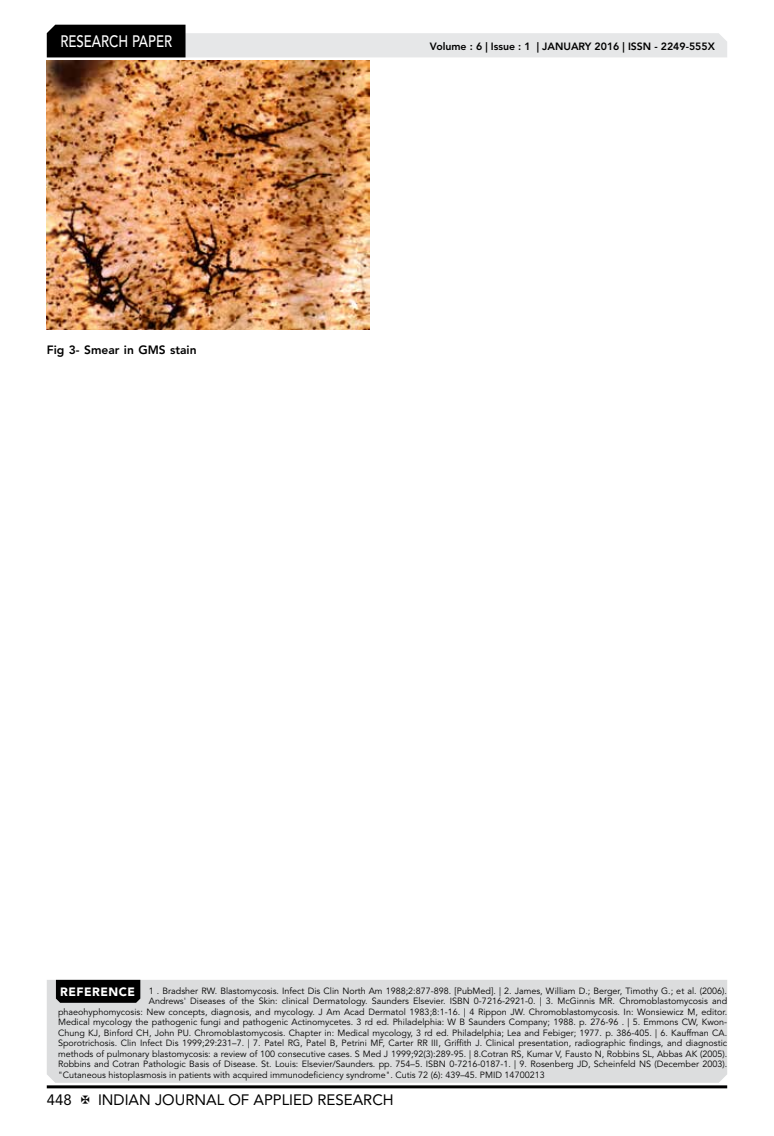
<style>
.page{position:relative;width:774px;height:1136px;background:#fff}
.page>*{position:absolute;margin:0;border:0;box-sizing:border-box;transform-origin:0 0}
.t1{font:500 16.5px "Avenir LT Std";color:#fff;scale:.8 1}
.t2{font:15px "Avenir LT Std";color:#000}
.t3{font:800 12px "Avenir LT Std";color:#000}
.t4{font:800 10.5px "Avenir LT Std";color:#000}
.t5{font:9px "Avenir LT Std";color:#000}
.s1{font-weight:900;font-size:12px;color:#fff}
</style>
<div class="page">
<hr style="left:47px;top:1085px;width:680px;height:3px;background:#000">
<svg style="left:47px;top:25px;width:680px;height:32px"></svg>
<img style="left:47px;top:60px;width:323px;height:269px">
<div style="left:47px;top:979px;width:680px;height:103px;background:#dcddde"></div>
<div style="left:56px;top:979px;width:84px;height:23px;background:#000"></div>
<h1 class="t1" style="left:60px;top:32px;width:139px">RESEARCH PAPER</h1>
<h3 class="t3" style="left:47px;top:342px;width:151px">Fig 3- Smear in GMS stain</h3>
<p class="t4" style="left:430px;top:41px;width:286px">Volume : 6 | Issue : 1 | JANUARY 2016 | ISSN - 2249-555X</p>
<p class="t5" style="left:60px;top:985px;width:668px"><span class="s1">REFERENCE</span> 1 . Bradsher RW. Blastomycosis. Infect Dis Clin North Am 1988;2:877-898. [PubMed]. | 2. James, William D.; Berger, Timothy G.; et al. (2006).</p>
<p class="t5" style="left:149px;top:995px;width:580px">Andrews' Diseases of the Skin: clinical Dermatology. Saunders Elsevier. ISBN 0-7216-2921-0. | 3. McGinnis MR. Chromoblastomycosis and</p>
<p class="t5" style="left:58px;top:1006px;width:670px">phaeohyphomycosis: New concepts, diagnosis, and mycology. J Am Acad Dermatol 1983;8:1-16. | 4 Rippon JW. Chromoblastomycosis. In: Wonsiewicz M, editor.</p>
<p class="t5" style="left:58px;top:1016px;width:670px">Medical mycology the pathogenic fungi and pathogenic Actinomycetes. 3 rd ed. Philadelphia: W B Saunders Company; 1988. p. 276-96 . | 5. Emmons CW, Kwon-</p>
<p class="t5" style="left:58px;top:1027px;width:670px">Chung KJ, Binford CH, John PU. Chromoblastomycosis. Chapter in: Medical mycology, 3 rd ed. Philadelphia; Lea and Febiger; 1977. p. 386-405. | 6. Kauffman CA.</p>
<p class="t5" style="left:58px;top:1037px;width:670px">Sporotrichosis. Clin Infect Dis 1999;29:231–7. | 7. Patel RG, Patel B, Petrini MF, Carter RR III, Griffith J. Clinical presentation, radiographic findings, and diagnostic</p>
<p class="t5" style="left:58px;top:1048px;width:671px">methods of pulmonary blastomycosis: a review of 100 consecutive cases. S Med J 1999;92(3):289-95. | 8.Cotran RS, Kumar V, Fausto N, Robbins SL, Abbas AK (2005).</p>
<p class="t5" style="left:58px;top:1058px;width:670px">Robbins and Cotran Pathologic Basis of Disease. St. Louis: Elsevier/Saunders. pp. 754–5. ISBN 0-7216-0187-1. | 9. Rosenberg JD, Scheinfeld NS (December 2003).</p>
<p class="t5" style="left:58px;top:1069px;width:488px">"Cutaneous histoplasmosis in patients with acquired immunodeficiency syndrome". Cutis 72 (6): 439–45. PMID 14700213</p>
<h2 class="t2" style="left:47px;top:1090px;width:27px">448</h2>
<h2 class="t2" style="left:98px;top:1090px;width:297px">INDIAN JOURNAL OF APPLIED RESEARCH</h2>
</div>
